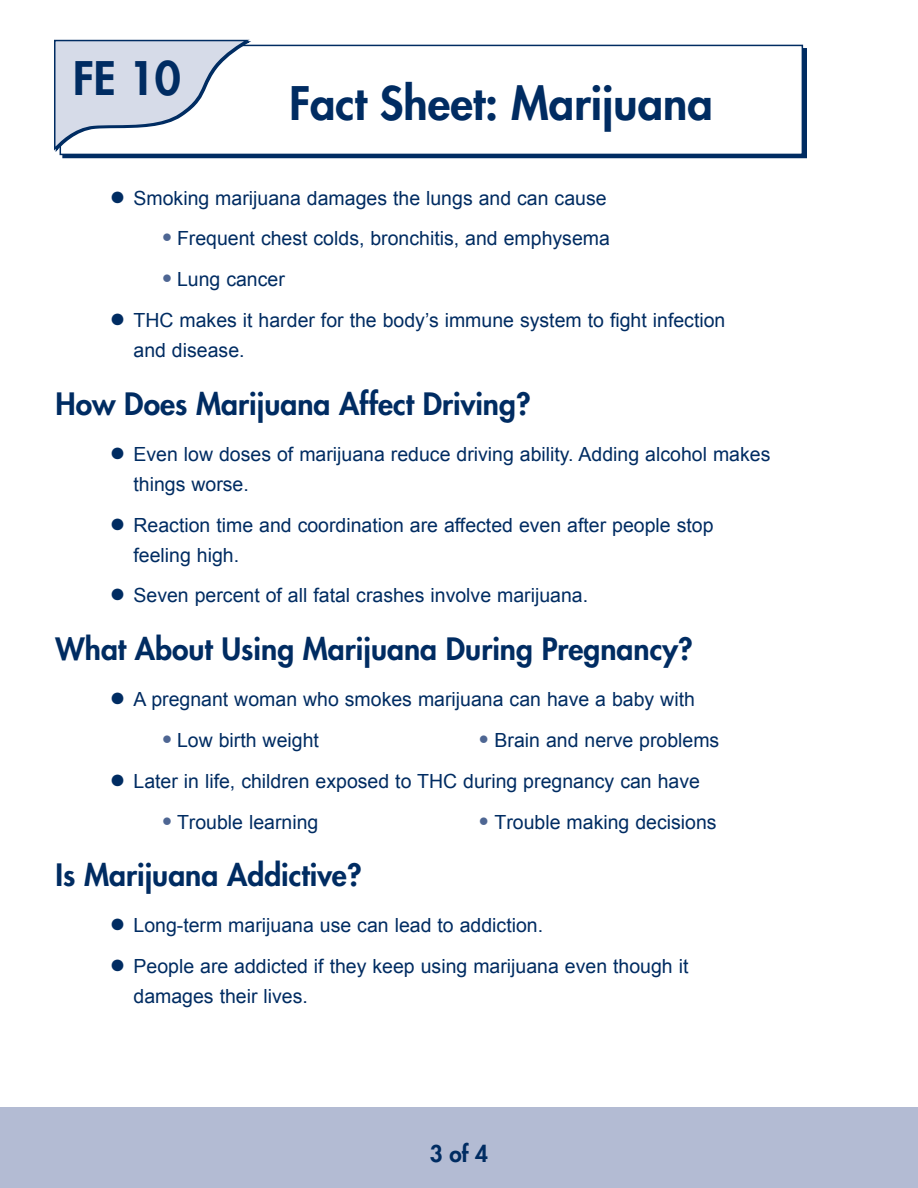
<style>
.page{position:relative;width:918px;height:1188px;background:#fff}
.page>*{position:absolute;margin:0;border:0;box-sizing:border-box;transform-origin:0 0}
.t1{font:800 45px "Futura Std";color:#002c62}
.H1_FuturaStd{font:800 30px "Futura Std";color:#002c62}
.t2{font:800 22.5px "Futura Std";color:#002c62}
.t3{font:19.5px/30px "Arial";color:#002c62}
.s1{font-size:27px}
.s2{font-size:30px;color:#4e6693}
</style>
<div class="page">
<div style="left:62px;top:48px;width:745px;height:110px;background:#002c62"></div>
<div style="left:60px;top:45px;width:743px;height:110px;background:#fff;border:2px solid #002c62"></div>
<svg style="left:54px;top:39px;width:196px;height:115px"></svg>
<div style="left:0;top:1107px;width:918px;height:81px;background:#b3bbd3"></div>
<div style="left:242px;top:81px;width:518px;height:49px;background:#fff"></div>
<h1 class="t1" style="left:73px;top:50px;width:109px">FE 10</h1>
<h1 class="t1" style="left:289px;top:75px;width:425px">Fact Sheet: Marijuana</h1>
<p class="t3" style="left:110px;top:183px;width:499px"><span class="s1">●</span> Smoking marijuana damages the lungs and can cause</p>
<p class="t3" style="left:162px;top:224px;width:450px"><span class="s2">•</span> Frequent chest colds, bronchitis, and emphysema</p>
<p class="t3" style="left:162px;top:265px;width:125px"><span class="s2">•</span> Lung cancer</p>
<p class="t3" style="left:133px;top:305px;width:593px;text-indent:-24px"><span class="s1">●</span> THC makes it harder for the body’s immune system to fight infection and disease.</p>
<p class="H1_FuturaStd" style="left:56px;top:385px;width:477px">How Does Marijuana Affect Driving?</p>
<p class="t3" style="left:133px;top:439px;width:638px;text-indent:-24px"><span class="s1">●</span> Even low doses of marijuana reduce driving ability. Adding alcohol makes things worse.</p>
<p class="t3" style="left:133px;top:510px;width:582px;text-indent:-24px"><span class="s1">●</span> Reaction time and coordination are affected even after people stop feeling high.</p>
<p class="t3" style="left:110px;top:581px;width:480px"><span class="s1">●</span> Seven percent of all fatal crashes involve marijuana.</p>
<p class="H1_FuturaStd" style="left:56px;top:630px;width:639px">What About Using Marijuana During Pregnancy?</p>
<p class="t3" style="left:110px;top:685px;width:587px"><span class="s1">●</span> A pregnant woman who smokes marijuana can have a baby with</p>
<p class="t3" style="left:162px;top:725px;width:159px"><span class="s2">•</span> Low birth weight</p>
<p class="t3" style="left:478px;top:725px;width:242px"><span class="s2">•</span> Brain and nerve problems</p>
<p class="t3" style="left:110px;top:766px;width:592px"><span class="s1">●</span> Later in life, children exposed to THC during pregnancy can have</p>
<p class="t3" style="left:162px;top:807px;width:158px"><span class="s2">•</span> Trouble learning</p>
<p class="t3" style="left:478px;top:807px;width:240px"><span class="s2">•</span> Trouble making decisions</p>
<p class="H1_FuturaStd" style="left:56px;top:856px;width:308px">Is Marijuana Addictive?</p>
<p class="t3" style="left:110px;top:911px;width:435px"><span class="s1">●</span> Long-term marijuana use can lead to addiction.</p>
<p class="t3" style="left:133px;top:952px;width:557px;text-indent:-24px"><span class="s1">●</span> People are addicted if they keep using marijuana even though it damages their lives.</p>
<p class="t2" style="left:430px;top:1139px;width:60px">3 of 4</p>
</div>
